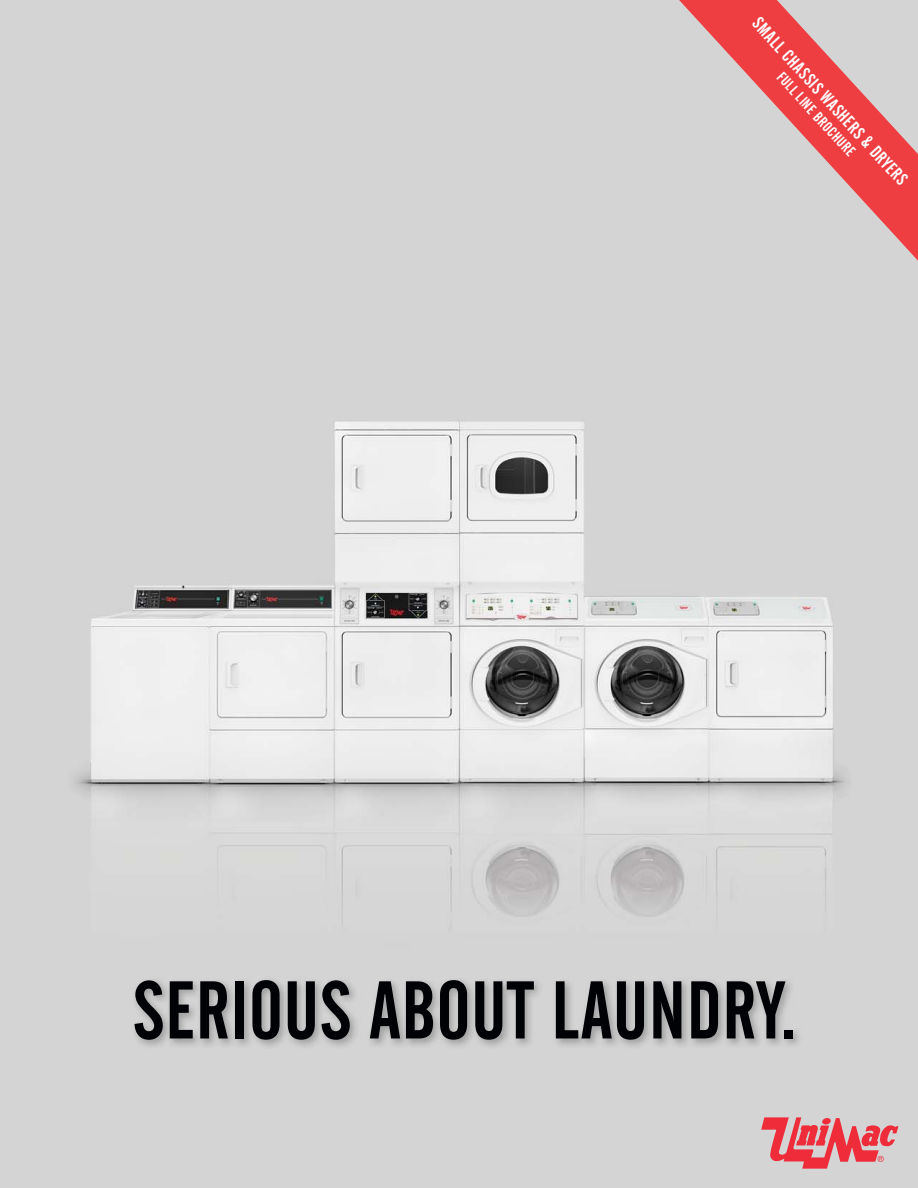
<style>
.page{position:relative;width:918px;height:1188px;background:#fff}
.page>*{position:absolute;margin:0;border:0;box-sizing:border-box;transform-origin:0 0}
.t1{font:81px "Alternate Gothic No 2 BT";letter-spacing:.01em;color:#010205}
.t2{font:18px "Alternate Gothic No 2 BT";color:#fff}
.t3{font:15px "Alternate Gothic No 2 BT";color:#fff}
</style>
<div class="page">
<img style="left:0;top:0;width:918px;height:1188px">
<svg style="left:664px;top:0;width:254px;height:277px;background:#dba7a8"></svg>
<img style="left:131px;top:977px;width:672px;height:72px">
<svg style="left:761px;top:1117px;width:137px;height:52px;background:#e0848a"></svg>
<p class="t2" style="left:762px;top:14px;width:222px;rotate:47deg">SMALL CHASSIS WASHERS &amp; DRYERS</p>
<p class="t3" style="left:786px;top:69px;width:109px;rotate:48deg">FULL LINE BROCHURE</p>
<h1 class="t1" style="left:133px;top:965px;width:666px">SERIOUS ABOUT LAUNDRY.</h1>
</div>
